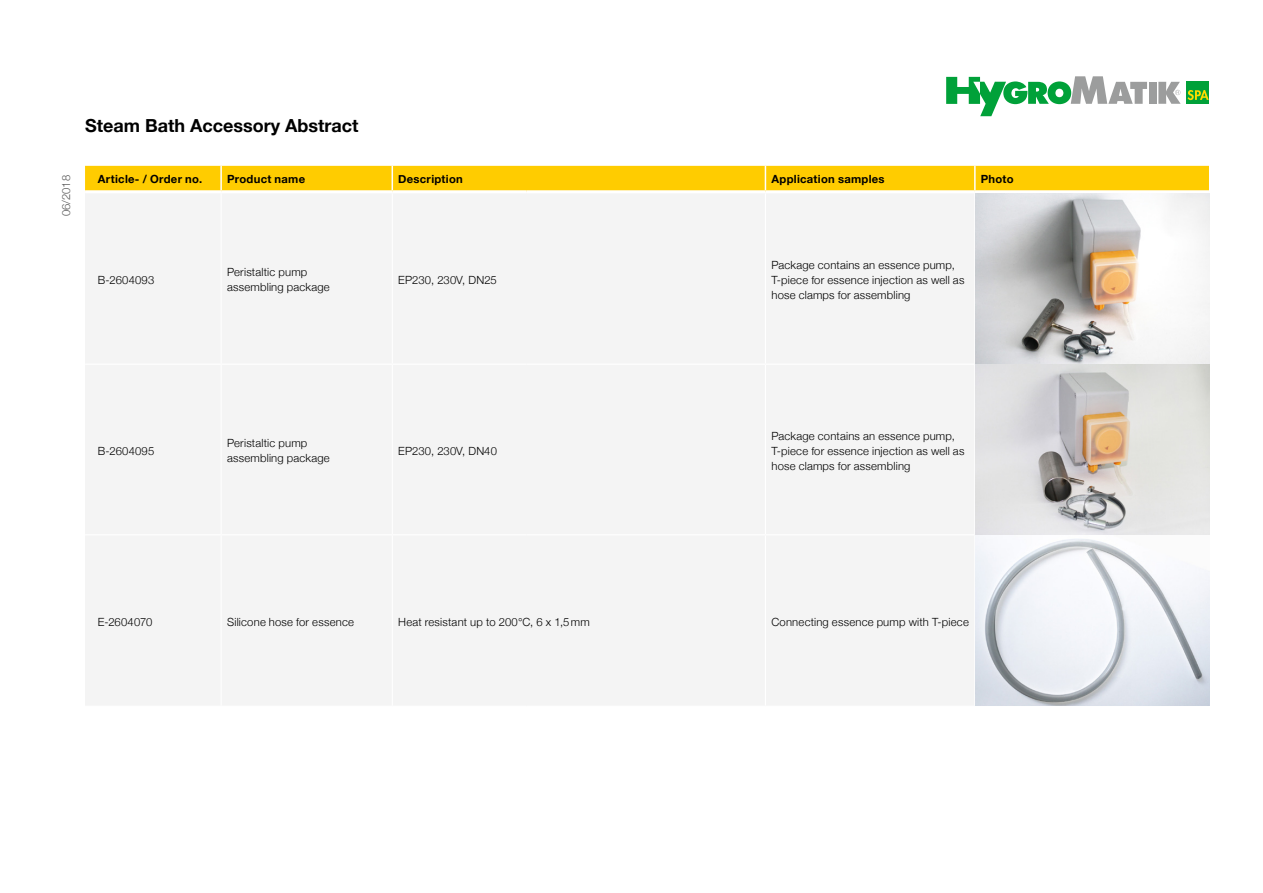
<style>
.page{position:relative;width:1263px;height:893px;background:#fff}
.page>*{position:absolute;margin:0;border:0;box-sizing:border-box;transform-origin:0 0}
.t1{font:700 18px "Helvetica Neue";color:#000}
.t2{font:300 11.25px/15px "Helvetica Neue";letter-spacing:.015em;color:#000}
.t3{font:700 11.25px "Helvetica Neue";letter-spacing:.025em;color:#000}
.t4{font:300 11.25px "Helvetica Neue";color:#565656}
</style>
<div class="page">
<div style="left:1149px;top:82px;width:8px;height:22px;background:#9c9d9d"></div>
<svg style="left:1158px;top:82px;width:22px;height:22px"></svg>
<svg style="left:946px;top:76px;width:201px;height:40px"></svg>
<div style="left:1187px;top:82px;width:22px;height:22px;background:#00a139"></div>
<svg style="left:1187px;top:90px;width:22px;height:10px"></svg>
<div style="left:85px;top:194px;width:889px;height:511px;background:#f4f4f4"></div>
<div style="left:85px;top:166px;width:1124px;height:24px;background:#fc0"></div>
<hr style="left:974px;top:166px;width:2px;height:24px;background:#fff">
<hr style="left:221px;top:193px;width:1px;height:171px;background:#fff">
<hr style="left:392px;top:193px;width:1px;height:171px;background:#fff">
<hr style="left:765px;top:193px;width:1px;height:171px;background:#fff">
<hr style="left:85px;top:364px;width:136px;height:1px;background:#fff">
<hr style="left:221px;top:364px;width:171px;height:1px;background:#fff">
<hr style="left:221px;top:365px;width:1px;height:169px;background:#fff">
<hr style="left:392px;top:364px;width:135px;height:1px;background:#fff">
<hr style="left:392px;top:365px;width:1px;height:169px;background:#fff">
<hr style="left:527px;top:364px;width:238px;height:1px;background:#fff">
<hr style="left:765px;top:364px;width:210px;height:1px;background:#fff">
<hr style="left:765px;top:365px;width:1px;height:169px;background:#fff">
<hr style="left:85px;top:534px;width:136px;height:1px;background:#fff">
<hr style="left:221px;top:534px;width:171px;height:1px;background:#fff">
<hr style="left:221px;top:535px;width:1px;height:171px;background:#fff">
<hr style="left:392px;top:534px;width:135px;height:1px;background:#fff">
<hr style="left:392px;top:535px;width:1px;height:171px;background:#fff">
<hr style="left:527px;top:534px;width:238px;height:1px;background:#fff">
<hr style="left:765px;top:534px;width:210px;height:1px;background:#fff">
<hr style="left:765px;top:535px;width:1px;height:171px;background:#fff">
<img style="left:975px;top:193px;width:234px;height:513px">
<h1 class="t1" style="left:85px;top:115px;width:275px">Steam Bath Accessory Abstract</h1>
<p class="t4" style="left:59px;top:216px;width:43px;rotate:-90deg">06/2018</p>
<p class="t3" style="left:98px;top:172px;width:106px">Article- / Order no.</p>
<p class="t3" style="left:227px;top:172px;width:80px">Product name</p>
<p class="t3" style="left:398px;top:172px;width:66px">Description</p>
<p class="t3" style="left:771px;top:172px;width:115px">Application samples</p>
<p class="t3" style="left:981px;top:172px;width:34px">Photo</p>
<p class="t2" style="left:98px;top:272px;width:58px">B-2604093</p>
<p class="t2" style="left:227px;top:265px;width:104px">Peristaltic pump assembling package</p>
<p class="t2" style="left:398px;top:272px;width:100px">EP230, 230V, DN25</p>
<p class="t2" style="left:98px;top:443px;width:58px">B-2604095</p>
<p class="t2" style="left:227px;top:436px;width:104px">Peristaltic pump assembling package</p>
<p class="t2" style="left:398px;top:443px;width:100px">EP230, 230V, DN40</p>
<p class="t2" style="left:771px;top:257px;width:194px">Package contains an essence pump,<br>T-piece for essence injection as well as hose clamps for assembling</p>
<p class="t2" style="left:771px;top:428px;width:194px">Package contains an essence pump,<br>T-piece for essence injection as well as hose clamps for assembling</p>
<p class="t2" style="left:98px;top:614px;width:56px">E-2604070</p>
<p class="t2" style="left:227px;top:614px;width:128px">Silicone hose for essence</p>
<p class="t2" style="left:398px;top:614px;width:193px">Heat resistant up to 200°C, 6 x 1,5mm</p>
<p class="t2" style="left:771px;top:614px;width:199px">Connecting essence pump with T-piece</p>
</div>
